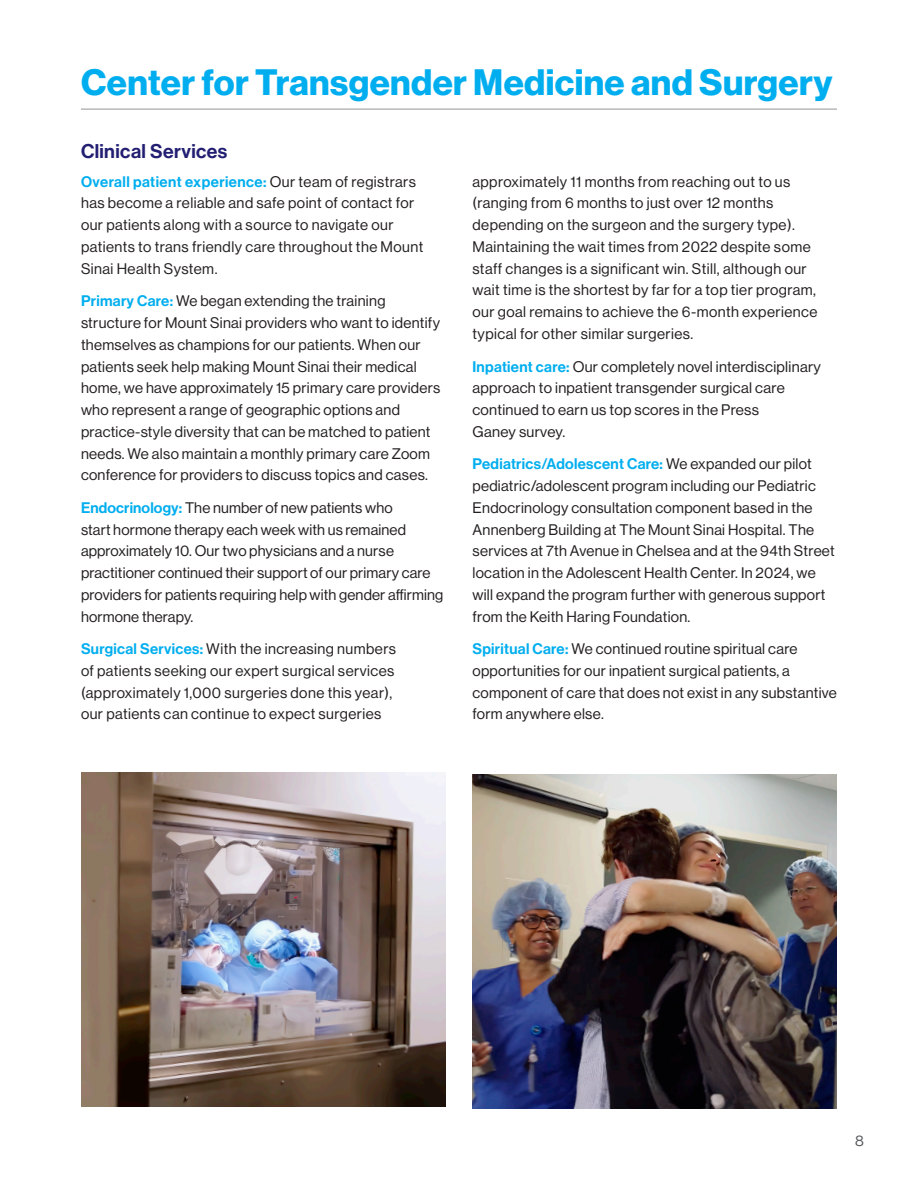
<style>
.page{position:relative;width:918px;height:1188px;background:#fff}
.page>*{position:absolute;margin:0;border:0;box-sizing:border-box;transform-origin:0 0}
.t1{font:36px "N Haas Grotesk DS Std 75 Bd";letter-spacing:.01em;color:#00aeef}
.Subhead{font:19.5px "N Haas Grotesk DS Std 65 Md";letter-spacing:.02em;color:#221e72}
.t2{font:15px/21.8px "N Haas Grotesk DS Std 55 Rg";letter-spacing:.02em;color:#231f20}
.t3{font:15px "N Haas Grotesk DS Std 55 Rg";color:#57585a}
.s1{font-family:"N Haas Grotesk DS Std 65 Md";color:#00aeef}
</style>
<div class="page">
<hr style="left:81px;top:109px;width:756px;height:1px;background:#939598">
<img style="left:81px;top:773px;width:365px;height:334px">
<img style="left:472px;top:774px;width:365px;height:334px">
<p class="t1" style="left:81px;top:62px;width:753px">Center for Transgender Medicine and Surgery</p>
<p class="Subhead" style="left:81px;top:140px;width:148px">Clinical Services</p>
<p class="t2" style="left:81px;top:171px;width:344px"><span class="s1">Overall patient experience:</span> Our team of registrars has become a reliable and safe point of contact for our patients along with a source to navigate our patients to trans friendly care throughout the Mount Sinai Health System.</p>
<p class="t2" style="left:81px;top:290px;width:361px"><span class="s1">Primary Care:</span> We began extending the training structure for Mount Sinai providers who want to identify themselves as champions for our patients. When our patients seek help making Mount Sinai their medical home, we have approximately 15 primary care providers who represent a range of geographic options and practice-style diversity that can be matched to patient needs. We also maintain a monthly primary care Zoom conference for providers to discuss topics and cases.</p>
<p class="t2" style="left:81px;top:497px;width:364px"><span class="s1">Endocrinology:</span> The number of new patients who<br>start hormone therapy each week with us remained approximately 10. Our two physicians and a nurse practitioner continued their support of our primary care providers for patients requiring help with gender affirming hormone therapy.</p>
<p class="t2" style="left:81px;top:638px;width:317px"><span class="s1">Surgical Services:</span> With the increasing numbers of patients seeking our expert surgical services (approximately 1,000 surgeries done this year), our patients can continue to expect surgeries</p>
<p class="t2" style="left:472px;top:171px;width:346px">approximately 11 months from reaching out to us (ranging from 6 months to just over 12 months depending on the surgeon and the surgery type).<br>Maintaining the wait times from 2022 despite some staff changes is a significant win. Still, although our wait time is the shortest by far for a top tier program, our goal remains to achieve the 6-month experience typical for other similar surgeries.</p>
<p class="t2" style="left:472px;top:355px;width:350px"><span class="s1">Inpatient care:</span> Our completely novel interdisciplinary approach to inpatient transgender surgical care continued to earn us top scores in the Press<br>Ganey survey.</p>
<p class="t2" style="left:472px;top:453px;width:364px"><span class="s1">Pediatrics/Adolescent Care:</span> We expanded our pilot pediatric/adolescent program including our Pediatric Endocrinology consultation component based in the Annenberg Building at The Mount Sinai Hospital. The services at 7th Avenue in Chelsea and at the 94th Street location in the Adolescent Health Center. In 2024, we will expand the program further with generous support from the Keith Haring Foundation.</p>
<p class="t2" style="left:472px;top:638px;width:366px"><span class="s1">Spiritual Care:</span> We continued routine spiritual care opportunities for our inpatient surgical patients, a component of care that does not exist in any substantive form anywhere else.</p>
<p class="t3" style="left:855px;top:1132px;width:10px">8</p>
</div>
